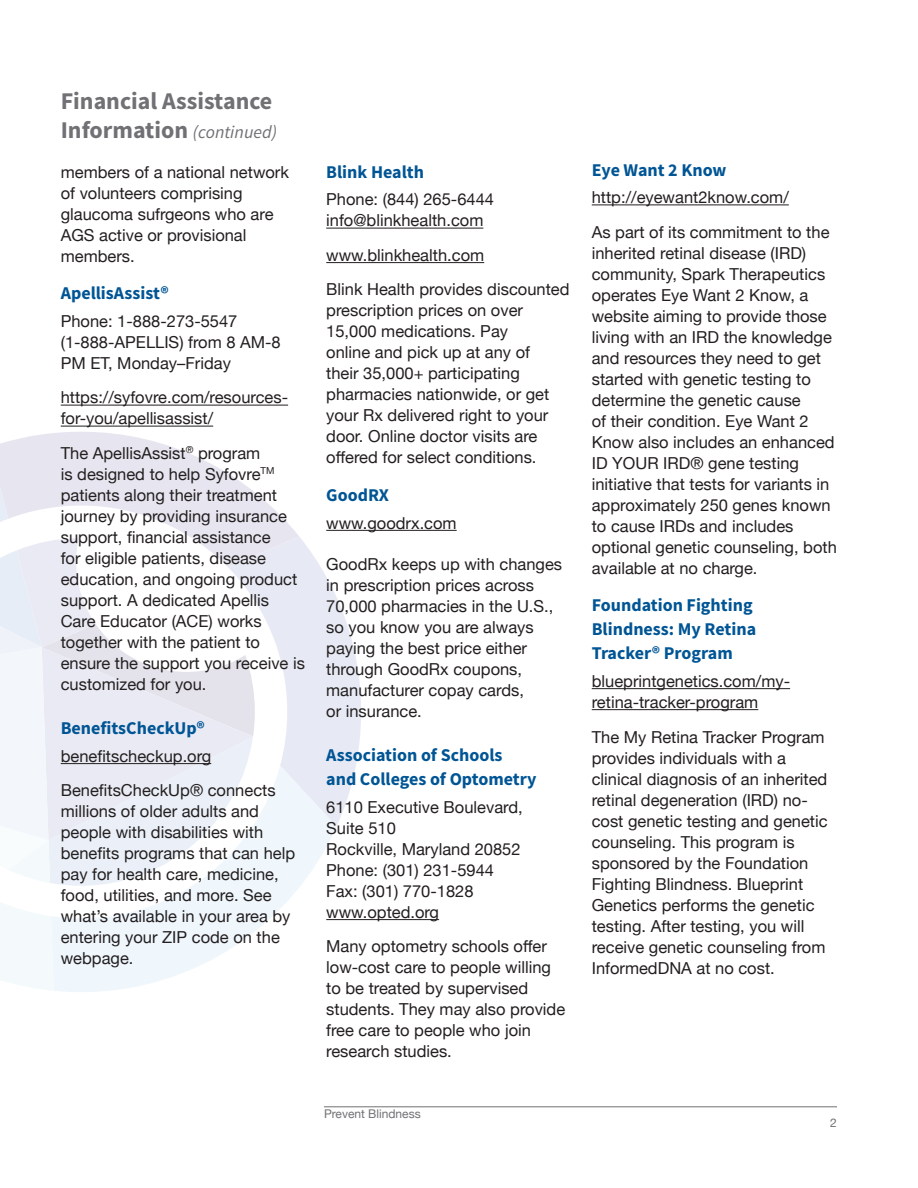
<style>
.page{position:relative;width:918px;height:1188px;background:#fff}
.page>*{position:absolute;margin:0;border:0;box-sizing:border-box;transform-origin:0 0}
.t1{font:700 24px/28.8px "Source Sans Pro";color:#717074}
.ITalic_description{font:700 18px/24px "Source Sans Pro";color:#005595}
.ITalic_description-2{font:16.5px/21px "Helvetica Neue";color:#231f20}
.t2{font:12px "Helvetica Neue";color:#717074}
.s1{font-weight:400;font-style:italic;font-size:18px}
</style>
<div class="page">
<svg style="left:54px;top:886px;width:283px;height:106px;fill:#eff6fc"></svg>
<svg style="left:0;top:902px;width:54px;height:88px"></svg>
<svg style="left:0;top:432px;width:361px;height:454px"></svg>
<hr style="left:324px;top:1107px;width:513px;height:1px;background:#717074">
<hr style="left:61px;top:405px;width:227px;height:1px;background:#231f20">
<hr style="left:61px;top:426px;width:152px;height:1px;background:#231f20">
<hr style="left:61px;top:763px;width:150px;height:1px;background:#231f20">
<hr style="left:326px;top:228px;width:157px;height:1px;background:#231f20">
<hr style="left:326px;top:262px;width:158px;height:1px;background:#231f20">
<hr style="left:326px;top:530px;width:131px;height:1px;background:#231f20">
<hr style="left:326px;top:919px;width:113px;height:1px;background:#231f20">
<hr style="left:592px;top:204px;width:197px;height:1px;background:#231f20">
<hr style="left:592px;top:688px;width:198px;height:1px;background:#231f20">
<hr style="left:592px;top:709px;width:166px;height:1px;background:#231f20">
<p class="t1" style="left:61px;top:86px;width:218px">Financial Assistance<br>Information <span class="s1">(continued)</span></p>
<p class="ITalic_description-2" style="left:61px;top:162px;width:230px">members of a national network of volunteers comprising glaucoma sufrgeons who are<br>AGS active or provisional members.</p>
<p class="ITalic_description" style="left:61px;top:281px;width:109px">ApellisAssist®</p>
<p class="ITalic_description-2" style="left:61px;top:312px;width:222px">Phone: 1-888-273-5547 (1-888-APELLIS) from 8 AM-8<br>PM ET, Monday–Friday</p>
<p class="ITalic_description-2" style="left:61px;top:388px;width:229px">https://syfovre.com/resources&shy;for-you/apellisassist/</p>
<p class="ITalic_description-2" style="left:61px;top:444px;width:246px">The ApellisAssist<sup>®</sup> program<br>is designed to help Syfovre<sup>TM </sup>patients along their treatment journey by providing insurance support, financial assistance<br>for eligible patients, disease education, and ongoing product support. A dedicated Apellis<br>Care Educator (ACE) works together with the patient to ensure the support you receive is customized for you.</p>
<p class="ITalic_description" style="left:61px;top:716px;width:146px">BenefitsCheckUp®</p>
<p class="ITalic_description-2" style="left:61px;top:747px;width:152px">benefitscheckup.org</p>
<p class="ITalic_description-2" style="left:61px;top:781px;width:236px">BenefitsCheckUp® connects millions of older adults and people with disabilities with benefits programs that can help pay for health care, medicine, food, utilities, and more. See what’s available in your area by entering your ZIP code on the webpage.</p>
<p class="ITalic_description" style="left:326px;top:159px;width:99px">Blink Health</p>
<p class="ITalic_description-2" style="left:326px;top:190px;width:169px">Phone: (844) 265-6444</p>
<p class="ITalic_description-2" style="left:326px;top:211px;width:159px">info@blinkhealth.com</p>
<p class="ITalic_description-2" style="left:326px;top:246px;width:159px">www.blinkhealth.com</p>
<p class="ITalic_description-2" style="left:326px;top:280px;width:245px">Blink Health provides discounted prescription prices on over<br>15,000 medications. Pay<br>online and pick up at any of<br>their 35,000+ participating pharmacies nationwide, or get your Rx delivered right to your door. Online doctor visits are offered for select conditions.</p>
<p class="ITalic_description" style="left:326px;top:483px;width:64px">GoodRX</p>
<p class="ITalic_description-2" style="left:326px;top:513px;width:132px">www.goodrx.com</p>
<p class="ITalic_description-2" style="left:326px;top:555px;width:237px">GoodRx keeps up with changes in prescription prices across<br>70,000 pharmacies in the U.S., so you know you are always paying the best price either through GoodRx coupons, manufacturer copay cards,<br>or insurance.</p>
<p class="ITalic_description" style="left:326px;top:743px;width:212px">Association of Schools and Colleges of Optometry</p>
<p class="ITalic_description-2" style="left:326px;top:798px;width:198px">6110 Executive Boulevard,<br>Suite 510<br>Rockville, Maryland 20852<br>Phone: (301) 231-5944<br>Fax: (301) 770-1828 www.opted.org</p>
<p class="ITalic_description-2" style="left:326px;top:937px;width:241px">Many optometry schools offer low-cost care to people willing to be treated by supervised students. They may also provide free care to people who join research studies.</p>
<p class="t2" style="left:324px;top:1105px;width:98px">Prevent Blindness</p>
<p class="ITalic_description" style="left:592px;top:157px;width:136px">Eye Want 2 Know</p>
<p class="ITalic_description-2" style="left:592px;top:188px;width:199px">http://eyewant2know.com/</p>
<p class="ITalic_description-2" style="left:592px;top:222px;width:247px">As part of its commitment to the inherited retinal disease (IRD) community, Spark Therapeutics operates Eye Want 2 Know, a website aiming to provide those living with an IRD the knowledge and resources they need to get started with genetic testing to determine the genetic cause<br>of their condition. Eye Want 2<br>Know also includes an enhanced<br>ID YOUR IRD® gene testing initiative that tests for variants in approximately 250 genes known to cause IRDs and includes optional genetic counseling, both available at no charge.</p>
<p class="ITalic_description" style="left:592px;top:593px;width:166px">Foundation Fighting<br>Blindness: My Retina<br>Tracker® Program</p>
<p class="ITalic_description-2" style="left:592px;top:672px;width:200px">blueprintgenetics.com/my&shy;retina-tracker-program</p>
<p class="ITalic_description-2" style="left:592px;top:727px;width:237px">The My Retina Tracker Program provides individuals with a clinical diagnosis of an inherited retinal degeneration (IRD) no&shy;cost genetic testing and genetic counseling. This program is sponsored by the Foundation<br>Fighting Blindness. Blueprint<br>Genetics performs the genetic testing. After testing, you will receive genetic counseling from<br>InformedDNA at no cost.</p>
<p class="t2" style="left:830px;top:1114px;width:8px">2</p>
</div>
